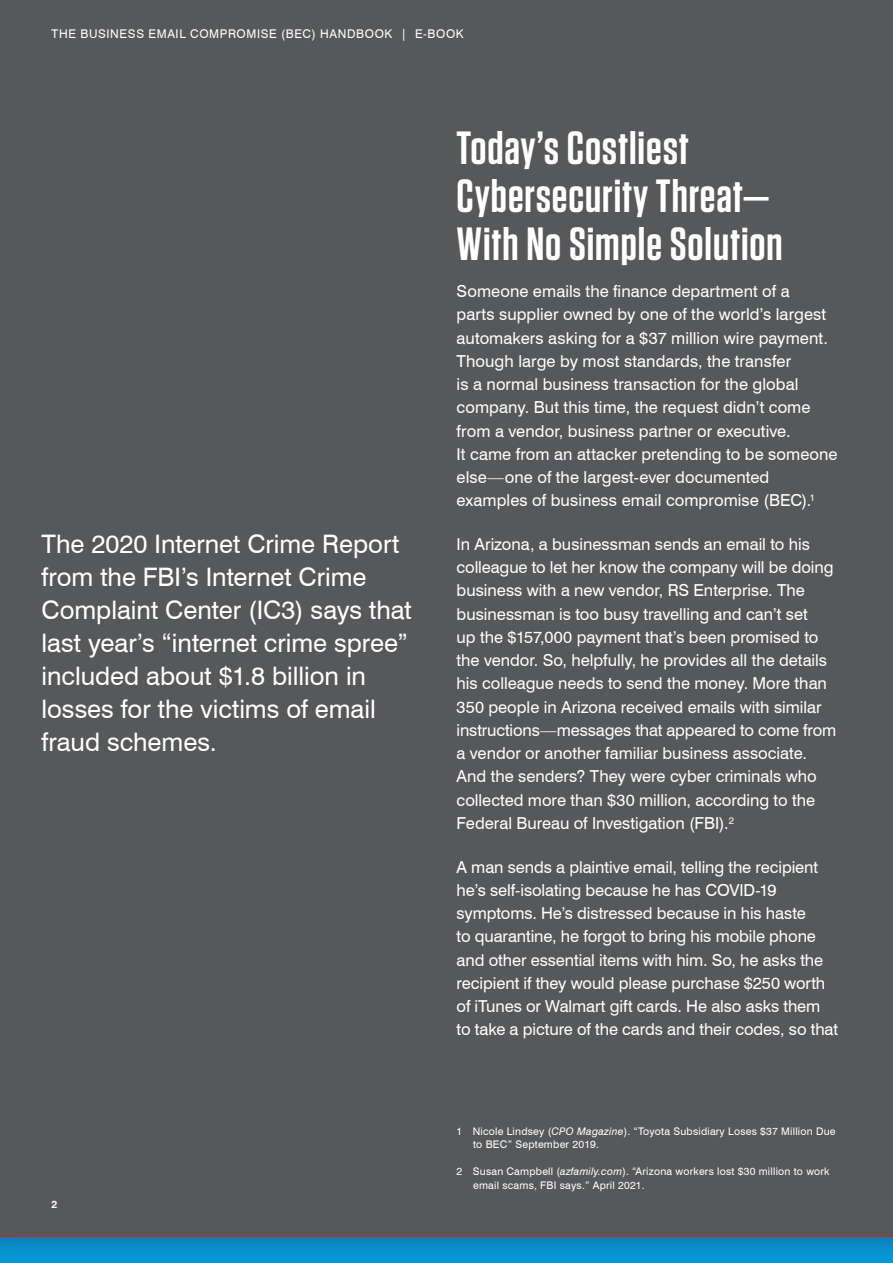
<style>
.page{position:relative;width:893px;height:1263px;background:#fff}
.page>*{position:absolute;margin:0;border:0;box-sizing:border-box;transform-origin:0 0}
.t1{font:600 46.5px/48px "Tungsten";letter-spacing:.02em;color:#fff}
.t2{font:25.5px/33px "Swiss 721 BT";color:#fff}
.t3{font:16.5px/23.2px "Swiss 721 BT";color:#fff}
.t4{font:12px "Swiss 721 BT";letter-spacing:.05em;color:#fff}
.t5{font:10.5px/13.5px "Swiss 721 BT";letter-spacing:.02em;color:#fff}
.t6{font:700 10.5px "Swiss 721 BT";color:#fff}
.s1{font-style:italic}
</style>
<div class="page">
<div style="left:0;top:0;width:893px;height:1263px;background:#231f20;opacity:.3"></div>
<div style="left:0;top:0;width:893px;height:1236px;background:#57585a"></div>
<p class="t4" style="left:52px;top:26px;width:413px">THE BUSINESS EMAIL COMPROMISE (BEC) HANDBOOK | E-BOOK</p>
<h2 class="t2" style="left:41px;top:527px;width:372px">The 2020 Internet Crime Report from the FBI’s Internet Crime<br>Complaint Center (IC3) says that last year’s “internet crime spree” included about $1.8 billion in losses for the victims of email fraud schemes.</h2>
<p class="t6" style="left:52px;top:1197px;width:7px">2</p>
<h1 class="t1" style="left:457px;top:125px;width:327px">Today’s Costliest<br>Cybersecurity Threat—<br>With No Simple Solution</h1>
<p class="t3" style="left:457px;top:280px;width:382px">Someone emails the finance department of a<br>parts supplier owned by one of the world’s largest automakers asking for a $37 million wire payment.<br>Though large by most standards, the transfer<br>is a normal business transaction for the global company. But this time, the request didn’t come from a vendor, business partner or executive.<br>It came from an attacker pretending to be someone else—one of the largest-ever documented examples of business email compromise (BEC).<sup>1</sup></p>
<p class="t3" style="left:457px;top:532px;width:381px">In Arizona, a businessman sends an email to his colleague to let her know the company will be doing business with a new vendor, RS Enterprise. The businessman is too busy travelling and can’t set<br>up the $157,000 payment that’s been promised to the vendor. So, helpfully, he provides all the details his colleague needs to send the money. More than 350 people in Arizona received emails with similar instructions—messages that appeared to come from a vendor or another familiar business associate.<br>And the senders? They were cyber criminals who collected more than $30 million, according to the Federal Bureau of Investigation (FBI).<sup>2</sup></p>
<p class="t3" style="left:457px;top:855px;width:383px">A man sends a plaintive email, telling the recipient he’s self-isolating because he has COVID-19 symptoms. He’s distressed because in his haste<br>to quarantine, he forgot to bring his mobile phone and other essential items with him. So, he asks the recipient if they would please purchase $250 worth of iTunes or Walmart gift cards. He also asks them to take a picture of the cards and their codes, so that</p>
<p class="t5" style="left:473px;top:1124px;width:364px;text-indent:-17px">1 Nicole Lindsey (<span class="s1">CPO Magazine</span>). “Toyota Subsidiary Loses $37 Million Due to BEC” September 2019.</p>
<p class="t5" style="left:473px;top:1165px;width:358px;text-indent:-17px">2 Susan Campbell (<span class="s1">azfamily.com</span>). “Arizona workers lost $30 million to work email scams, FBI says.” April 2021.</p>
</div>
